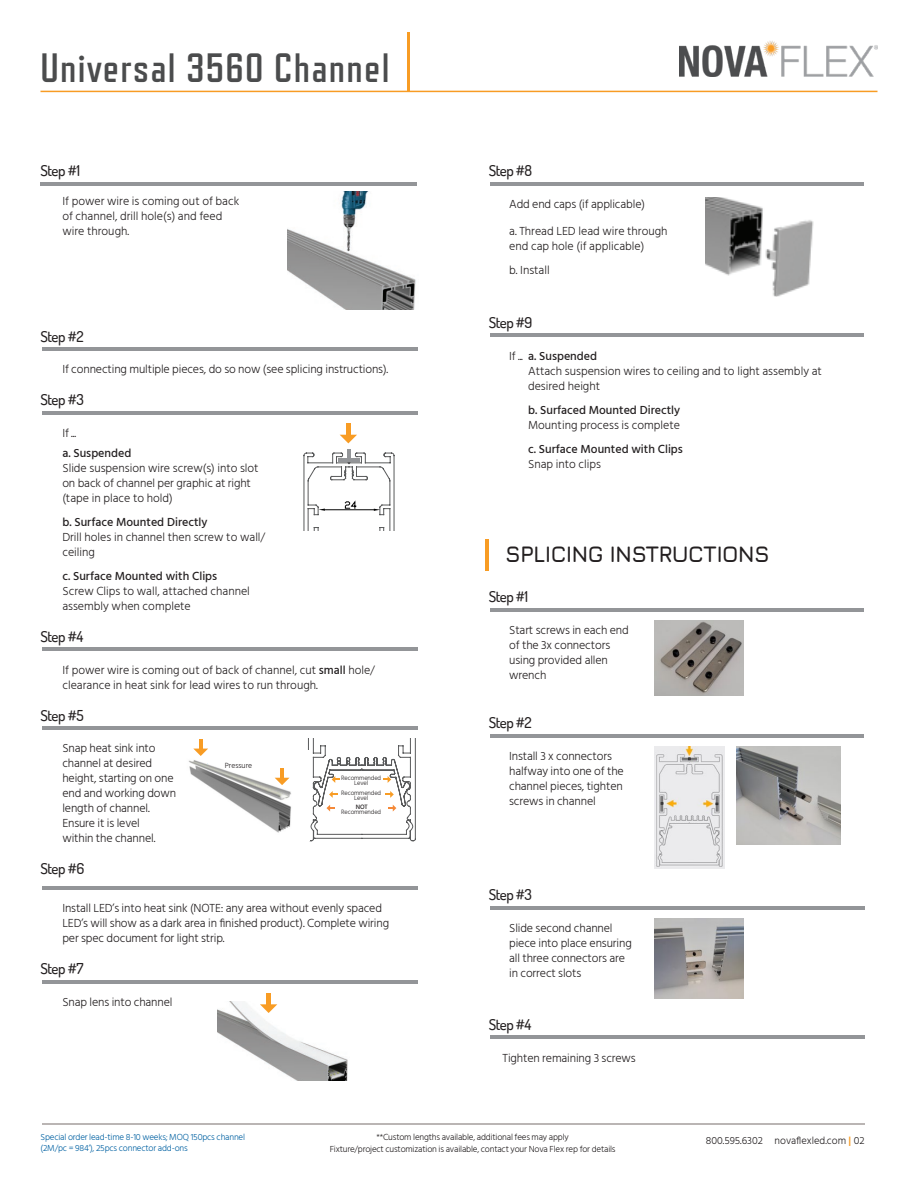
<style>
.page{position:relative;width:918px;height:1188px;background:#fff}
.page>*{position:absolute;margin:0;border:0;box-sizing:border-box;transform-origin:0 0}
.t1{font:700 40.95px "Refrigerator Deluxe";letter-spacing:.03em;color:#4b4c4d}
.t2{font:700 22.5px "Jura";letter-spacing:-.03em;color:#231f20}
.t3{font:500 15px "Dosis";letter-spacing:-.03em;color:#231f20}
.t4{font:300 12px/15px "Hind Siliguri";letter-spacing:-.01em;color:#231f20}
.t5{font:500 12px "Hind Siliguri";color:#231f20}
.t6{font:300 10.5px "Hind Siliguri";color:#231f20}
.t7{font:300 9px "Hind Siliguri";letter-spacing:-.02em;color:#231f20}
.t8{font:300 9px/10.5px "Hind Siliguri";letter-spacing:-.02em;color:#0161a2}
.t9{font:300 7.65px "Hind Siliguri";color:#231f20}
.t10{font:300 6.45px "Hind Siliguri";letter-spacing:-.02em;color:#231f20}
.t11{font:500 6.45px "Hind Siliguri";color:#231f20}
.s1{font-size:58.5px;color:#f89c24}
.s2{font-weight:500}
.s3{font-weight:300}
.s4{font-weight:600;color:#f89c24}
</style>
<div class="page">
<hr style="left:40px;top:91px;width:838px;height:1px;background:#f89c24">
<img style="left:679px;top:40px;width:199px;height:36px">
<hr style="left:40px;top:182px;width:377px;height:3px;background:#939598">
<hr style="left:42px;top:348px;width:375px;height:3px;background:#939598">
<hr style="left:42px;top:411px;width:375px;height:3px;background:#939598">
<hr style="left:42px;top:727px;width:375px;height:3px;background:#939598">
<hr style="left:42px;top:887px;width:375px;height:3px;background:#939598">
<hr style="left:42px;top:980px;width:375px;height:3px;background:#939598">
<hr style="left:490px;top:182px;width:374px;height:3px;background:#939598">
<hr style="left:490px;top:334px;width:374px;height:3px;background:#939598">
<hr style="left:490px;top:608px;width:374px;height:3px;background:#939598">
<hr style="left:486px;top:539px;width:3px;height:31px;background:#f89c24">
<hr style="left:490px;top:734px;width:374px;height:3px;background:#939598">
<hr style="left:490px;top:906px;width:375px;height:3px;background:#939598">
<hr style="left:490px;top:1036px;width:375px;height:3px;background:#939598">
<img style="left:287px;top:191px;width:129px;height:119px">
<svg style="left:304px;top:452px;width:91px;height:79px"></svg>
<hr style="left:42px;top:648px;width:375px;height:3px;background:#939598">
<hr style="left:338px;top:458px;width:22px;height:4px;background:#939598">
<hr style="left:347px;top:449px;width:4px;height:13px;background:#939598">
<svg style="left:340px;top:435px;width:17px;height:8px"></svg>
<div style="left:346px;top:424px;width:5px;height:15px;background:#f89c24"></div>
<img style="left:217px;top:1001px;width:131px;height:79px">
<svg style="left:260px;top:1004px;width:17px;height:9px"></svg>
<div style="left:266px;top:994px;width:5px;height:15px;background:#f89c24"></div>
<svg style="left:308px;top:739px;width:108px;height:102px"></svg>
<img style="left:706px;top:198px;width:108px;height:98px">
<hr style="left:42px;top:1123px;width:823px;height:1px;background:#bab5b4">
<img style="left:188px;top:751px;width:121px;height:90px">
<svg style="left:193px;top:739px;width:106px;height:52px"></svg>
<hr style="left:280px;top:768px;width:4px;height:13px;background:#f89c24">
<img style="left:655px;top:919px;width:89px;height:79px">
<img style="left:655px;top:621px;width:89px;height:75px">
<img style="left:655px;top:746px;width:70px;height:123px">
<img style="left:736px;top:747px;width:104px;height:98px">
<h1 class="t1" style="left:40px;top:45px;width:373px">Universal 3560 Channel <span class="s1">|</span></h1>
<p class="t3" style="left:40px;top:161px;width:41px">Step #1</p>
<p class="t4" style="left:62px;top:193px;width:179px">If power wire is coming out of back of channel, drill hole(s) and feed wire through.</p>
<p class="t3" style="left:40px;top:326px;width:45px">Step #2</p>
<p class="t4" style="left:62px;top:362px;width:327px">If connecting multiple pieces, do so now (see splicing instructions).</p>
<p class="t3" style="left:40px;top:390px;width:45px">Step #3</p>
<p class="t5" style="left:62px;top:444px;width:71px">a. Suspended</p>
<p class="t4" style="left:62px;top:460px;width:198px">Slide suspension wire screw(s) into slot on back of channel per graphic at right (tape in place to hold)</p>
<p class="t5" style="left:62px;top:513px;width:147px">b. Surface Mounted Directly</p>
<p class="t4" style="left:62px;top:529px;width:204px">Drill holes in channel then screw to wall/ ceiling</p>
<p class="t5" style="left:62px;top:567px;width:156px">c. Surface Mounted with Clips</p>
<p class="t4" style="left:62px;top:583px;width:189px">Screw Clips to wall, attached channel assembly when complete</p>
<p class="t4" style="left:62px;top:425px;width:15px">If ...</p>
<p class="t3" style="left:40px;top:627px;width:44px">Step #4</p>
<p class="t4" style="left:62px;top:662px;width:314px">If power wire is coming out of back of channel, cut <span class="s2">small</span> hole/ clearance in heat sink for lead wires to run through.</p>
<p class="t3" style="left:40px;top:705px;width:45px">Step #5</p>
<p class="t4" style="left:62px;top:741px;width:115px">Snap heat sink into channel at desired height, starting on one end and working down length of channel.<br>Ensure it is level<br>within the channel.</p>
<p class="t3" style="left:40px;top:859px;width:45px">Step #6</p>
<p class="t4" style="left:62px;top:901px;width:328px">Install LED’s into heat sink (NOTE: any area without evenly spaced<br>LED’s will show as a dark area in finished product). Complete wiring per spec document for light strip.</p>
<p class="t3" style="left:40px;top:959px;width:44px">Step #7</p>
<p class="t4" style="left:62px;top:994px;width:112px">Snap lens into channel</p>
<p class="t9" style="left:225px;top:761px;width:29px">Pressure</p>
<p class="t10" style="left:341px;top:774px;width:41px">Recommended</p>
<p class="t10" style="left:354px;top:779px;width:15px">Level</p>
<p class="t10" style="left:341px;top:789px;width:41px">Recommended</p>
<p class="t10" style="left:354px;top:794px;width:15px">Level</p>
<p class="t11" style="left:356px;top:802px;width:13px">NOT</p>
<p class="t10" style="left:341px;top:808px;width:41px">Recommended</p>
<p class="t3" style="left:489px;top:161px;width:45px">Step #8</p>
<p class="t4" style="left:509px;top:196px;width:137px">Add end caps (if applicable)</p>
<p class="t4" style="left:509px;top:224px;width:160px">a. Thread LED lead wire through end cap hole (if applicable)</p>
<p class="t4" style="left:509px;top:263px;width:42px">b. Install</p>
<p class="t3" style="left:489px;top:313px;width:45px">Step #9</p>
<p class="t5" style="left:509px;top:347px;width:89px"><span class="s3">If ...</span> a. Suspended</p>
<p class="t4" style="left:528px;top:363px;width:295px">Attach suspension wires to ceiling and to light assembly at desired height</p>
<p class="t5" style="left:528px;top:401px;width:154px">b. Surfaced Mounted Directly</p>
<p class="t4" style="left:528px;top:417px;width:153px">Mounting process is complete</p>
<p class="t5" style="left:528px;top:440px;width:156px">c. Surface Mounted with Clips</p>
<p class="t4" style="left:528px;top:456px;width:75px">Snap into clips</p>
<p class="t2" style="left:505px;top:538px;width:266px">SPLICING INSTRUCTIONS</p>
<p class="t3" style="left:489px;top:587px;width:41px">Step #1</p>
<p class="t4" style="left:509px;top:622px;width:121px">Start screws in each end of the 3x connectors using provided allen wrench</p>
<p class="t3" style="left:489px;top:713px;width:45px">Step #2</p>
<p class="t4" style="left:509px;top:748px;width:116px">Install 3 x connectors halfway into one of the channel pieces, tighten screws in channel</p>
<p class="t3" style="left:489px;top:885px;width:45px">Step #3</p>
<p class="t4" style="left:509px;top:921px;width:124px">Slide second channel piece into place ensuring all three connectors are in correct slots</p>
<p class="t3" style="left:489px;top:1015px;width:44px">Step #4</p>
<p class="t4" style="left:503px;top:1050px;width:135px">Tighten remaining 3 screws</p>
<p class="t8" style="left:40px;top:1132px;width:206px">Special order lead-time 8-10 weeks; MOQ 150pcs channel (2M/pc = 984’), 25pcs connector add-ons</p>
<p class="t7" style="left:377px;top:1131px;width:194px">**Custom lengths available, additional fees may apply</p>
<p class="t7" style="left:330px;top:1143px;width:287px">Fixture/project customization is available, contact your Nova Flex rep for details</p>
<p class="t6" style="left:706px;top:1134px;width:160px">800.595.6302 novaflexled.com <span class="s4">|</span> 02</p>
</div>
